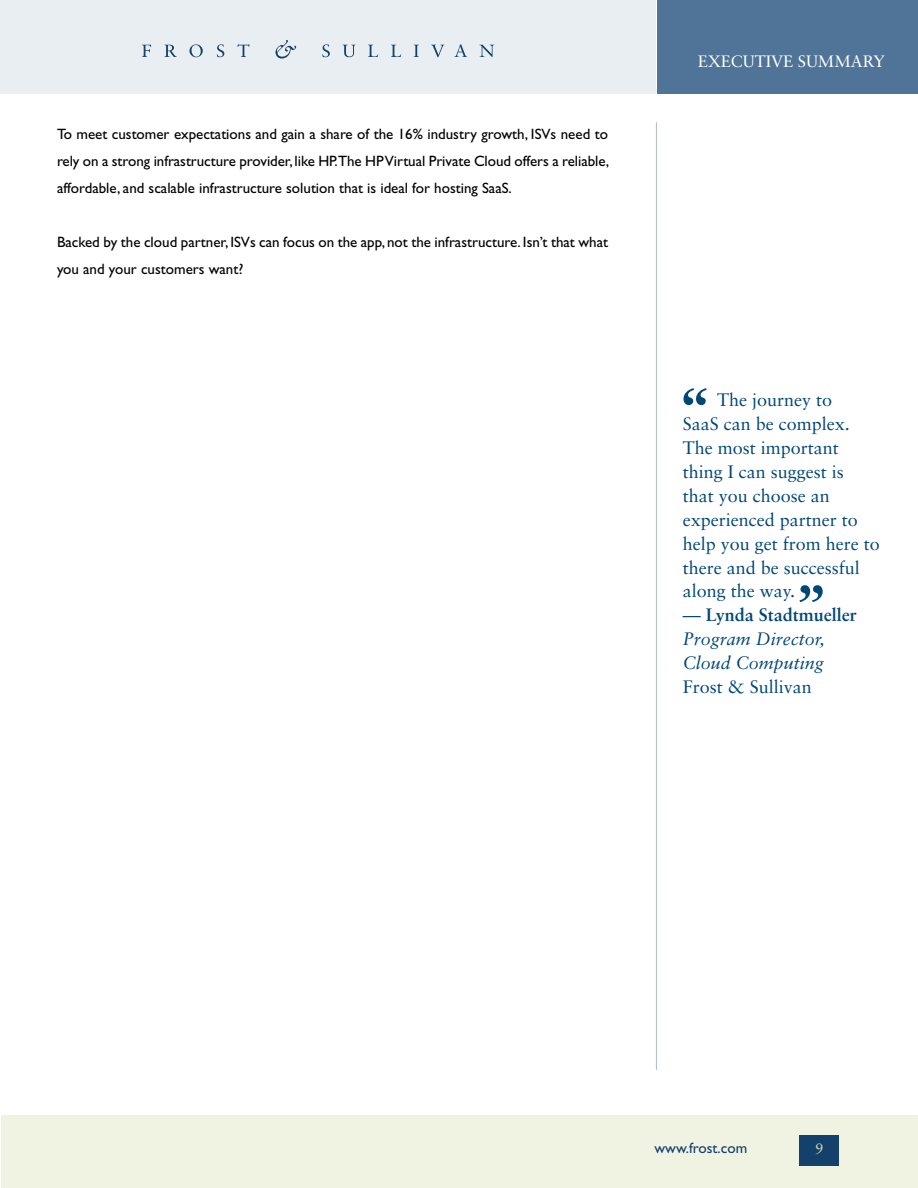
<style>
.page{position:relative;width:918px;height:1188px;background:#fff}
.page>*{position:absolute;margin:0;border:0;box-sizing:border-box;transform-origin:0 0}
.t1{font:700 60px "Sabon";color:#004776}
.t2{font:18px/24px "Sabon";color:#004776}
.t3{font:italic 18px/24px "Sabon";color:#004776}
.t4{font:16.5px "Sabon";color:#fff}
.t5{font:15px/27px "Gill Sans";color:#000;text-align:justify}
.t6{font:15px "Gill Sans";color:#13416b}
.t7{font:15px "Sabon";color:#d6d5b6}
.s1{font-style:normal}
.s2{font-weight:700;font-style:normal}
</style>
<div class="page">
<div style="left:1px;top:1115px;width:917px;height:73px;background:#f1f3e2"></div>
<div style="left:799px;top:1135px;width:40px;height:31px;background:#13416b"></div>
<hr style="left:656px;top:122px;width:1px;height:948px;background:#b0bacb">
<div style="left:0;top:0;width:655px;height:94px;background:#e8eef1"></div>
<div style="left:657px;top:0;width:261px;height:94px;background:#507497"></div>
<svg style="left:142px;top:45px;width:9px;height:12px"></svg>
<svg style="left:164px;top:45px;width:13px;height:12px"></svg>
<svg style="left:189px;top:44px;width:14px;height:13px"></svg>
<svg style="left:217px;top:44px;width:7px;height:13px"></svg>
<svg style="left:238px;top:44px;width:11px;height:13px"></svg>
<svg style="left:322px;top:44px;width:8px;height:13px"></svg>
<svg style="left:343px;top:45px;width:12px;height:12px"></svg>
<svg style="left:368px;top:45px;width:10px;height:12px"></svg>
<svg style="left:391px;top:45px;width:10px;height:12px"></svg>
<svg style="left:414px;top:45px;width:5px;height:12px"></svg>
<svg style="left:431px;top:45px;width:13px;height:12px"></svg>
<svg style="left:454px;top:44px;width:13px;height:13px"></svg>
<svg style="left:479px;top:45px;width:15px;height:12px"></svg>
<svg style="left:276px;top:40px;width:20px;height:19px"></svg>
<p class="t5" style="left:57px;top:122px;width:554px">To meet customer expectations and gain a share of the 16% industry growth, ISVs need to rely on a strong infrastructure provider, like HP.The HP Virtual Private Cloud offers a reliable, affordable, and scalable infrastructure solution that is ideal for hosting SaaS.</p>
<p class="t5" style="left:57px;top:230px;width:553px">Backed by the cloud partner, ISVs can focus on the app, not the infrastructure. Isn’t that what you and your customers want?</p>
<p class="t4" style="left:698px;top:54px;width:189px">EXECUTIVE SUMMARY</p>
<h1 class="t1" style="left:678px;top:384px;width:35px">“</h1>
<p class="t2" style="left:683px;top:389px;width:198px;text-indent:34px">The journey to<br>SaaS can be complex.<br>The most important thing I can suggest is<br>that you choose an experienced partner to help you get from here to there and be successful along the way.</p>
<p class="t3" style="left:683px;top:605px;width:175px"><span class="s1">—</span> <span class="s2">Lynda Stadtmueller<br></span>Program Director,<br>Cloud Computing</p>
<p class="t2" style="left:683px;top:677px;width:130px">Frost &amp; Sullivan</p>
<h1 class="t1" style="left:794px;top:581px;width:35px">”</h1>
<p class="t6" style="left:655px;top:1142px;width:94px">www.frost.com</p>
<p class="t7" style="left:815px;top:1143px;width:10px">9</p>
</div>
